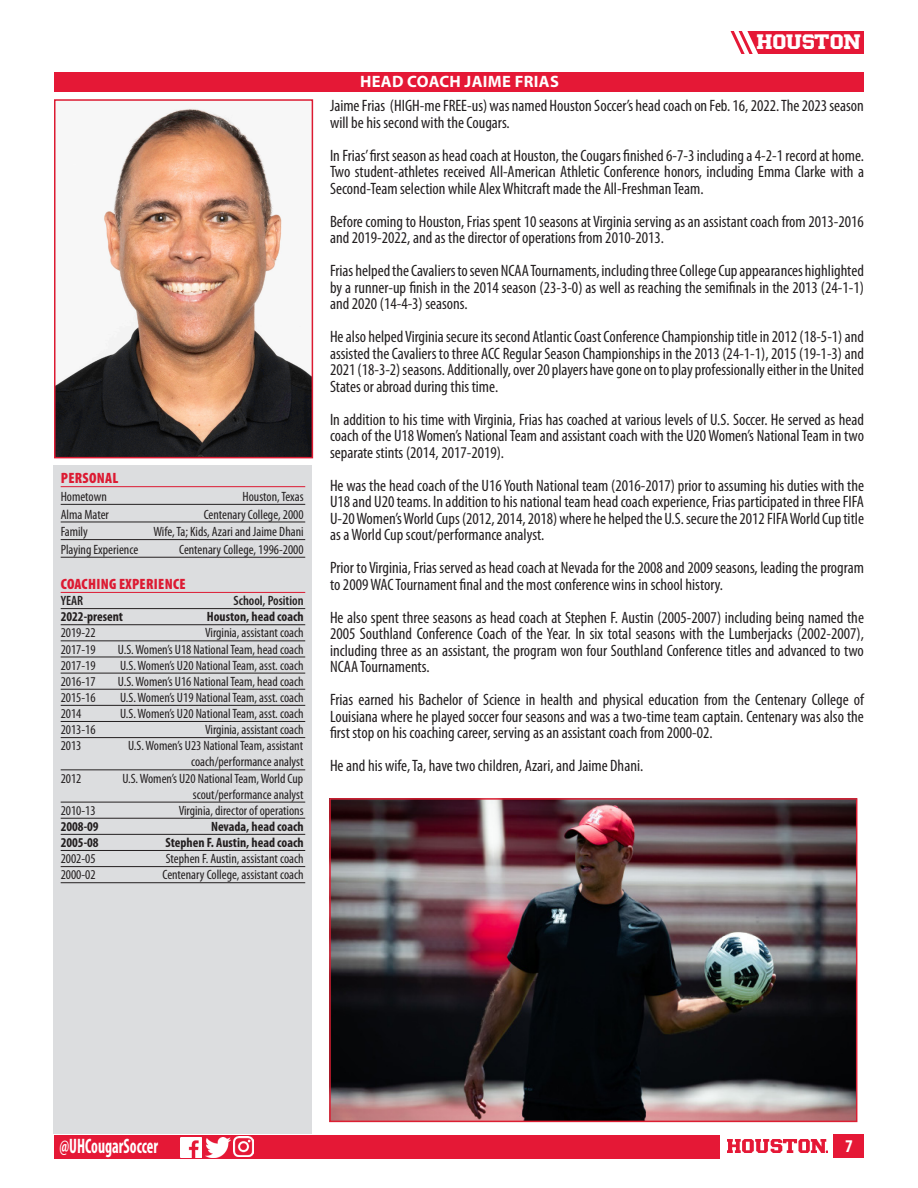
<style>
.page{position:relative;width:918px;height:1188px;background:#fff}
.page>*{position:absolute;margin:0;border:0;box-sizing:border-box;transform-origin:0 0}
.t1{font:700 condensed 21px "Myriad Pro";color:#fff;scale:.75 1}
.t2{font:21px "NCAA Houston Cougars";letter-spacing:-.005em;color:#fff;scale:.9 1}
.t3{font:700 condensed 18px "Myriad Pro";color:#fff}
.t4{font:condensed 16.5px/16.5px "Myriad Pro";color:#231f20;text-align:justify}
.t5{font:700 16.5px "Myriad Pro";letter-spacing:.02em;color:#fff}
.t6{font:900 condensed 15px "Myriad Pro";letter-spacing:.02em;color:#dc1a32}
.t7{font:condensed 13.5px/16.2px "Myriad Pro";color:#231f20;text-align:right}
.t8{font:700 condensed 13.5px "Myriad Pro";color:#231f20}
.t9{font:600 condensed 13.5px "Myriad Pro";color:#231f20}
</style>
<div class="page">
<div style="left:746px;top:30px;width:118px;height:24px;background:#e51836"></div>
<svg style="left:730px;top:30px;width:29px;height:24px"></svg>
<div style="left:834px;top:1134px;width:30px;height:24px;background:#e51836"></div>
<img style="left:727px;top:1140px;width:101px;height:12px">
<div style="left:54px;top:1135px;width:665px;height:24px;background:#e51836"></div>
<img style="left:205px;top:1137px;width:25px;height:21px">
<img style="left:181px;top:1137px;width:20px;height:21px">
<img style="left:234px;top:1137px;width:20px;height:20px">
<div style="left:757px;top:34px;width:104px;height:15px;background:#e51836"></div>
<div style="left:55px;top:72px;width:809px;height:20px;background:#e51836"></div>
<img style="left:57px;top:108px;width:253px;height:347px">
<div style="left:54px;top:99px;width:259px;height:359px;border:2px solid #dc1a32"></div>
<div style="left:54px;top:465px;width:258px;height:669px;background:#dcdddf"></div>
<hr style="left:61px;top:486px;width:244px;height:1px;background:#dc1a32">
<hr style="left:61px;top:504px;width:244px;height:1px;background:#231f20">
<hr style="left:61px;top:522px;width:244px;height:1px;background:#231f20">
<hr style="left:61px;top:539px;width:244px;height:1px;background:#231f20">
<hr style="left:61px;top:557px;width:244px;height:1px;background:#231f20">
<hr style="left:61px;top:592px;width:244px;height:1px;background:#dc1a32">
<hr style="left:61px;top:608px;width:244px;height:1px;background:#231f20">
<hr style="left:61px;top:624px;width:244px;height:1px;background:#231f20">
<hr style="left:61px;top:641px;width:244px;height:1px;background:#231f20">
<hr style="left:61px;top:657px;width:244px;height:1px;background:#231f20">
<hr style="left:61px;top:673px;width:244px;height:1px;background:#231f20">
<hr style="left:61px;top:689px;width:244px;height:1px;background:#231f20">
<hr style="left:61px;top:705px;width:244px;height:1px;background:#231f20">
<hr style="left:61px;top:721px;width:244px;height:1px;background:#231f20">
<hr style="left:61px;top:737px;width:244px;height:1px;background:#231f20">
<hr style="left:61px;top:770px;width:244px;height:1px;background:#231f20">
<hr style="left:61px;top:802px;width:244px;height:1px;background:#231f20">
<hr style="left:61px;top:818px;width:244px;height:1px;background:#231f20">
<hr style="left:61px;top:834px;width:244px;height:1px;background:#231f20">
<hr style="left:61px;top:850px;width:244px;height:1px;background:#231f20">
<hr style="left:61px;top:866px;width:244px;height:1px;background:#231f20">
<hr style="left:61px;top:882px;width:244px;height:1px;background:#231f20">
<img style="left:332px;top:801px;width:522px;height:318px">
<div style="left:329px;top:798px;width:528px;height:324px;border:2px solid #dc1e32"></div>
<p class="t6" style="left:61px;top:469px;width:59px">PERSONAL</p>
<p class="t7" style="left:61px;top:488px;width:48px">Hometown</p>
<p class="t7" style="left:243px;top:488px;width:63px">Houston, Texas</p>
<p class="t7" style="left:61px;top:506px;width:50px">Alma Mater</p>
<p class="t7" style="left:204px;top:506px;width:101px">Centenary College, 2000</p>
<p class="t7" style="left:61px;top:523px;width:29px">Family</p>
<p class="t7" style="left:153px;top:523px;width:152px">Wife, Ta; Kids, Azari and Jaime Dhani</p>
<p class="t7" style="left:61px;top:541px;width:79px">Playing Experience</p>
<p class="t7" style="left:179px;top:541px;width:126px">Centenary College, 1996-2000</p>
<p class="t6" style="left:61px;top:574px;width:126px">COACHING EXPERIENCE</p>
<p class="t9" style="left:61px;top:592px;width:24px">YEAR</p>
<p class="t9" style="left:234px;top:592px;width:72px">School, Position</p>
<p class="t8" style="left:61px;top:608px;width:64px">2022-present</p>
<p class="t8" style="left:207px;top:608px;width:98px">Houston, head coach</p>
<p class="t7" style="left:61px;top:625px;width:36px">2019-22</p>
<p class="t7" style="left:205px;top:625px;width:100px">Virginia, assistant coach</p>
<p class="t7" style="left:61px;top:641px;width:36px">2017-19</p>
<p class="t7" style="left:118px;top:641px;width:187px">U.S. Women’s U18 National Team, head coach</p>
<p class="t7" style="left:61px;top:657px;width:36px">2017-19</p>
<p class="t7" style="left:120px;top:657px;width:185px">U.S. Women’s U20 National Team, asst. coach</p>
<p class="t7" style="left:61px;top:673px;width:36px">2016-17</p>
<p class="t7" style="left:118px;top:673px;width:187px">U.S. Women’s U16 National Team, head coach</p>
<p class="t7" style="left:61px;top:689px;width:36px">2015-16</p>
<p class="t7" style="left:120px;top:689px;width:185px">U.S. Women’s U19 National Team, asst. coach</p>
<p class="t7" style="left:61px;top:705px;width:22px">2014</p>
<p class="t7" style="left:120px;top:705px;width:185px">U.S. Women’s U20 National Team, asst. coach</p>
<p class="t7" style="left:61px;top:721px;width:36px">2013-16</p>
<p class="t7" style="left:205px;top:721px;width:100px">Virginia, assistant coach</p>
<p class="t7" style="left:61px;top:738px;width:22px">2013</p>
<p class="t7" style="left:128px;top:738px;width:177px">U.S. Women’s U23 National Team, assistant coach/performance analyst</p>
<p class="t7" style="left:61px;top:770px;width:22px">2012</p>
<p class="t7" style="left:122px;top:770px;width:183px">U.S. Women’s U20 National Team, World Cup scout/performance analyst</p>
<p class="t7" style="left:61px;top:802px;width:36px">2010-13</p>
<p class="t7" style="left:179px;top:802px;width:126px">Virginia, director of operations</p>
<p class="t8" style="left:61px;top:818px;width:40px">2008-09</p>
<p class="t8" style="left:211px;top:818px;width:94px">Nevada, head coach</p>
<p class="t8" style="left:61px;top:834px;width:40px">2005-08</p>
<p class="t8" style="left:165px;top:834px;width:140px">Stephen F. Austin, head coach</p>
<p class="t7" style="left:61px;top:850px;width:36px">2002-05</p>
<p class="t7" style="left:166px;top:850px;width:139px">Stephen F. Austin, assistant coach</p>
<p class="t7" style="left:61px;top:867px;width:36px">2000-02</p>
<p class="t7" style="left:163px;top:867px;width:143px">Centenary College, assistant coach</p>
<p class="t2" style="left:757px;top:34px;width:117px">HOUSTON</p>
<p class="t5" style="left:360px;top:71px;width:200px">HEAD COACH JAIME FRIAS</p>
<p class="t4" style="left:330px;top:97px;width:535px">Jaime Frias (HIGH-me FREE-us) was named Houston Soccer’s head coach on Feb. 16, 2022. The 2023 season will be his second with the Cougars.</p>
<p class="t4" style="left:330px;top:147px;width:536px">In Frias’ first season as head coach at Houston, the Cougars finished 6-7-3 including a 4-2-1 record at home.<br>Two student-athletes received All-American Athletic Conference honors, including Emma Clarke with a Second-Team selection while Alex Whitcraft made the All-Freshman Team.</p>
<p class="t4" style="left:330px;top:213px;width:535px">Before coming to Houston, Frias spent 10 seasons at Virginia serving as an assistant coach from 2013-2016 and 2019-2022, and as the director of operations from 2010-2013.</p>
<p class="t4" style="left:330px;top:262px;width:535px">Frias helped the Cavaliers to seven NCAA Tournaments, including three College Cup appearances highlighted by a runner-up finish in the 2014 season (23-3-0) as well as reaching the semifinals in the 2013 (24-1-1) and 2020 (14-4-3) seasons.</p>
<p class="t4" style="left:330px;top:328px;width:536px">He also helped Virginia secure its second Atlantic Coast Conference Championship title in 2012 (18-5-1) and assisted the Cavaliers to three ACC Regular Season Championships in the 2013 (24-1-1), 2015 (19-1-3) and 2021 (18-3-2) seasons. Additionally, over 20 players have gone on to play professionally either in the United States or abroad during this time.</p>
<p class="t4" style="left:330px;top:411px;width:536px">In addition to his time with Virginia, Frias has coached at various levels of U.S. Soccer. He served as head coach of the U18 Women’s National Team and assistant coach with the U20 Women’s National Team in two separate stints (2014, 2017-2019).</p>
<p class="t4" style="left:330px;top:477px;width:536px">He was the head coach of the U16 Youth National team (2016-2017) prior to assuming his duties with the U18 and U20 teams. In addition to his national team head coach experience, Frias participated in three FIFA U-20 Women’s World Cups (2012, 2014, 2018) where he helped the U.S. secure the 2012 FIFA World Cup title as a World Cup scout/performance analyst.</p>
<p class="t4" style="left:330px;top:559px;width:536px">Prior to Virginia, Frias served as head coach at Nevada for the 2008 and 2009 seasons, leading the program to 2009 WAC Tournament final and the most conference wins in school history.</p>
<p class="t4" style="left:330px;top:609px;width:536px">He also spent three seasons as head coach at Stephen F. Austin (2005-2007) including being named the 2005 Southland Conference Coach of the Year. In six total seasons with the Lumberjacks (2002-2007), including three as an assistant, the program won four Southland Conference titles and advanced to two NCAA Tournaments.</p>
<p class="t4" style="left:330px;top:691px;width:536px">Frias earned his Bachelor of Science in health and physical education from the Centenary College of Louisiana where he played soccer four seasons and was a two-time team captain. Centenary was also the first stop on his coaching career, serving as an assistant coach from 2000-02.</p>
<p class="t4" style="left:330px;top:757px;width:315px">He and his wife, Ta, have two children, Azari, and Jaime Dhani.</p>
<p class="t1" style="left:59px;top:1133px;width:133px">@UHCougarSoccer</p>
<p class="t3" style="left:845px;top:1135px;width:9px">7</p>
</div>
